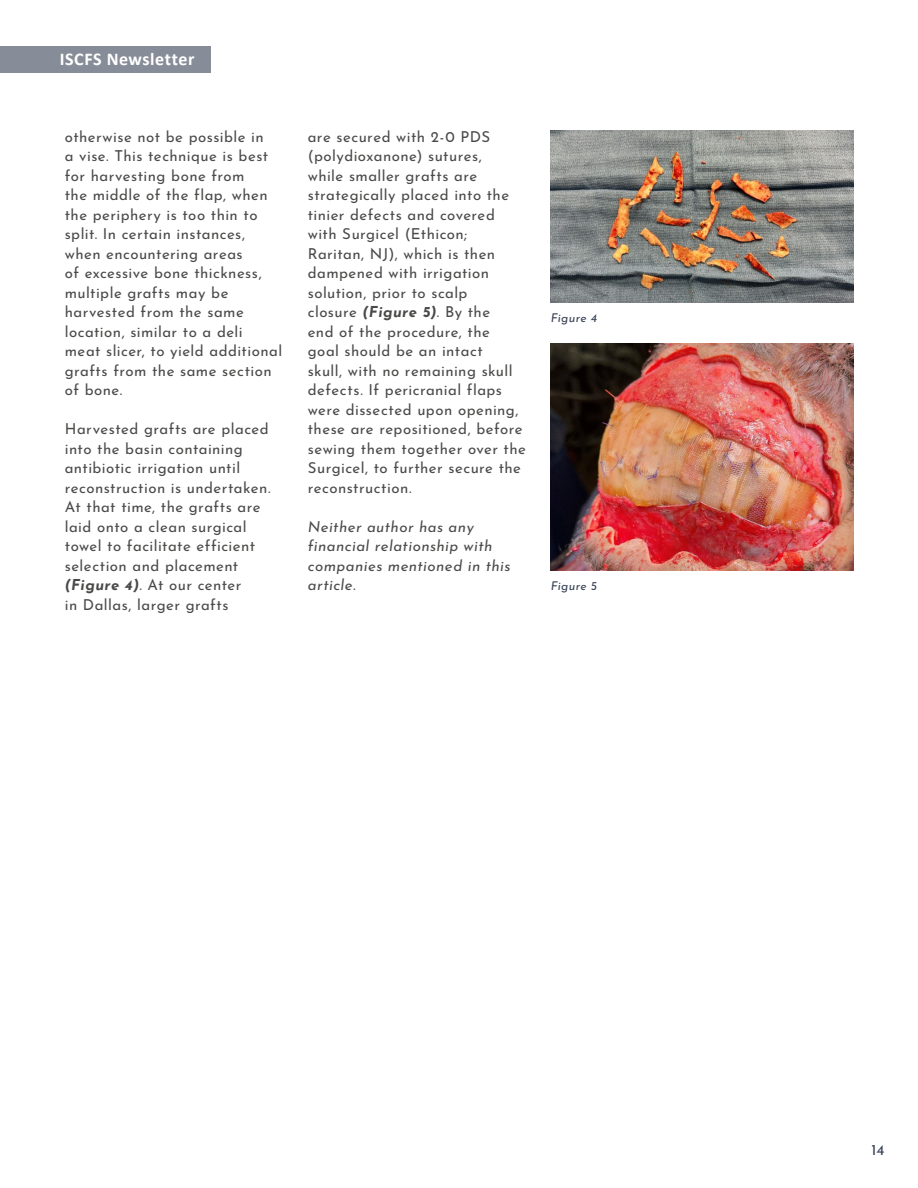
<style>
.page{position:relative;width:918px;height:1188px;background:#fff}
.page>*{position:absolute;margin:0;border:0;box-sizing:border-box;transform-origin:0 0}
.t1{font:700 18px "Calibri";letter-spacing:.03em;color:#fff}
.t2{font:15px/19.5px "Josefin Sans";letter-spacing:.03em;color:#4a4a49}
.t3{font:italic 15px/19.5px "Josefin Sans";letter-spacing:.03em;color:#4a4a49}
.t4{font:15px "Josefin Sans";color:#374154}
.t5{font:italic 12px "Josefin Sans";letter-spacing:.025em;color:#374154}
.s1{font-weight:700;font-style:italic}
</style>
<div class="page">
<div style="left:0;top:46px;width:211px;height:27px;background:#878d98"></div>
<img style="left:551px;top:131px;width:302px;height:171px">
<img style="left:551px;top:343px;width:302px;height:228px">
<p class="t1" style="left:60px;top:46px;width:136px">ISCFS Newsletter</p>
<p class="t2" style="left:65px;top:125px;width:219px">otherwise not be possible in<br>a vise. This technique is best for harvesting bone from<br>the middle of the flap, when the periphery is too thin to split. In certain instances, when encountering areas<br>of excessive bone thickness, multiple grafts may be harvested from the same location, similar to a deli meat slicer, to yield additional grafts from the same section of bone.</p>
<p class="t2" style="left:65px;top:417px;width:207px">Harvested grafts are placed into the basin containing antibiotic irrigation until reconstruction is undertaken.<br>At that time, the grafts are laid onto a clean surgical towel to facilitate efficient selection and placement <span class="s1">(Figure 4)</span>. At our center<br>in Dallas, larger grafts</p>
<p class="t2" style="left:308px;top:125px;width:220px">are secured with 2-0 PDS (polydioxanone) sutures,<br>while smaller grafts are strategically placed into the tinier defects and covered with Surgicel (Ethicon;<br>Raritan, NJ), which is then dampened with irrigation solution, prior to scalp<br>closure <span class="s1">(Figure 5)</span>. By the<br>end of the procedure, the<br>goal should be an intact<br>skull, with no remaining skull defects. If pericranial flaps were dissected upon opening, these are repositioned, before sewing them together over the<br>Surgicel, to further secure the reconstruction.</p>
<p class="t3" style="left:308px;top:515px;width:204px">Neither author has any financial relationship with companies mentioned in this article.</p>
<p class="t5" style="left:551px;top:308px;width:48px">Figure 4</p>
<p class="t5" style="left:551px;top:576px;width:48px">Figure 5</p>
<p class="t4" style="left:872px;top:1137px;width:15px">14</p>
</div>
